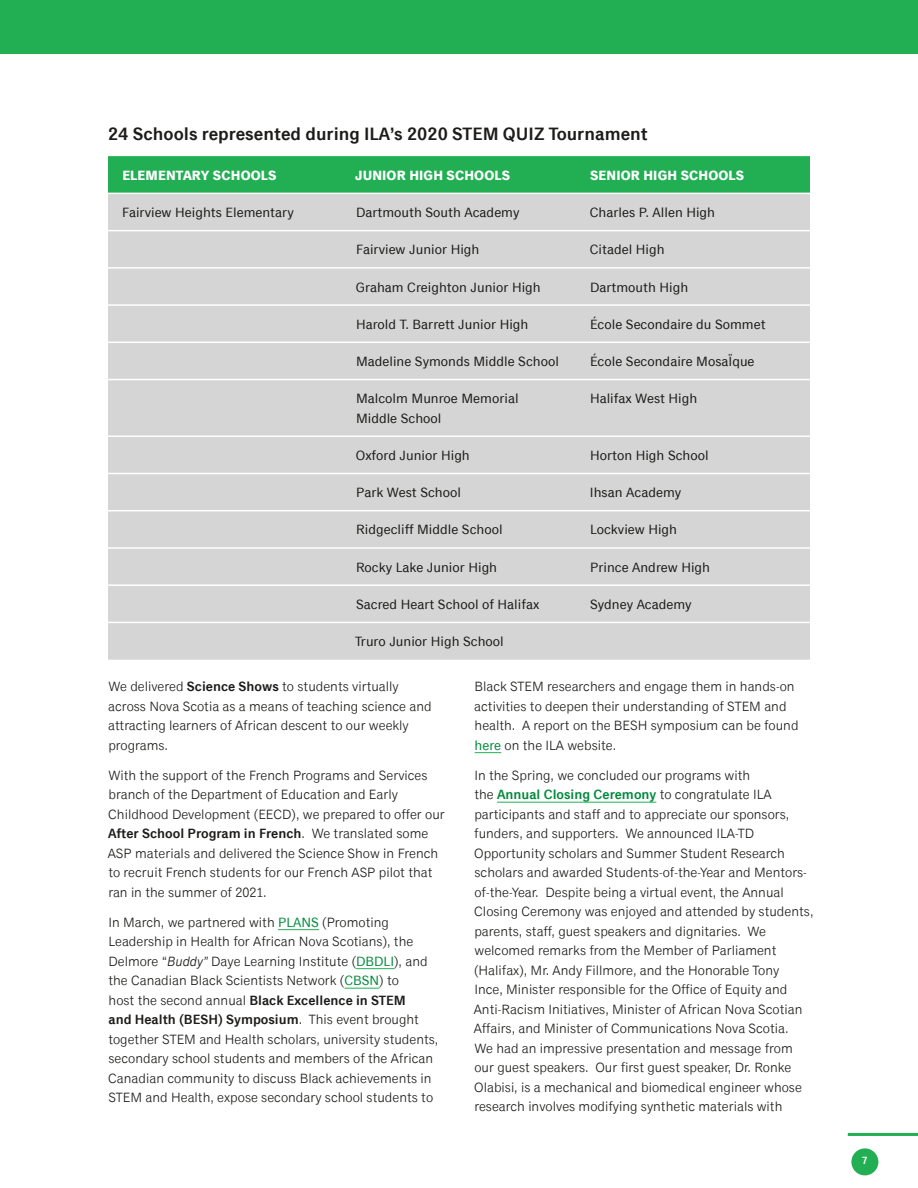
<style>
.page{position:relative;width:918px;height:1188px;background:#fff}
.page>*{position:absolute;margin:0;border:0;box-sizing:border-box;transform-origin:0 0}
._05_Did_you_know{font:600 18px "Classic Grotesque Pro";color:#1d1c1a}
._03_Body_type{font:13.5px/19.5px "Classic Grotesque Pro";color:#1d1c1a}
._03_Body_type-2{font:13.5px/19.5px "Classic Grotesque Pro";color:#1d1c1a}
._03_Body_type-3{font:700 13.5px "Classic Grotesque Pro";letter-spacing:.01em;color:#fff}
.t1{font:600 10.5px "Classic Grotesque Pro";color:#fff}
.s1{font-weight:600}
.s2{color:#008b3b}
.s3{font-style:italic}
.s4{font-weight:600;color:#008b3b}
</style>
<div class="page">
<div style="left:0;top:0;width:918px;height:54px;background:#22af54"></div>
<div style="left:108px;top:156px;width:702px;height:37px;background:#22af54"></div>
<div style="left:108px;top:194px;width:702px;height:466px;background:#d5d5d5"></div>
<hr style="left:108px;top:230px;width:234px;height:1px;background:#fff">
<hr style="left:342px;top:230px;width:234px;height:1px;background:#fff">
<hr style="left:576px;top:230px;width:234px;height:1px;background:#fff">
<hr style="left:108px;top:267px;width:234px;height:2px;background:#fff">
<hr style="left:342px;top:267px;width:234px;height:2px;background:#fff">
<hr style="left:576px;top:267px;width:234px;height:2px;background:#fff">
<hr style="left:108px;top:304px;width:234px;height:2px;background:#fff">
<hr style="left:342px;top:304px;width:234px;height:2px;background:#fff">
<hr style="left:576px;top:304px;width:234px;height:2px;background:#fff">
<hr style="left:108px;top:342px;width:234px;height:1px;background:#fff">
<hr style="left:342px;top:342px;width:234px;height:1px;background:#fff">
<hr style="left:576px;top:342px;width:234px;height:1px;background:#fff">
<hr style="left:108px;top:379px;width:234px;height:1px;background:#fff">
<hr style="left:342px;top:379px;width:234px;height:1px;background:#fff">
<hr style="left:576px;top:379px;width:234px;height:1px;background:#fff">
<hr style="left:108px;top:436px;width:234px;height:1px;background:#fff">
<hr style="left:342px;top:436px;width:234px;height:1px;background:#fff">
<hr style="left:576px;top:436px;width:234px;height:1px;background:#fff">
<hr style="left:108px;top:473px;width:234px;height:1px;background:#fff">
<hr style="left:342px;top:473px;width:234px;height:1px;background:#fff">
<hr style="left:576px;top:473px;width:234px;height:1px;background:#fff">
<hr style="left:108px;top:510px;width:234px;height:1px;background:#fff">
<hr style="left:342px;top:510px;width:234px;height:1px;background:#fff">
<hr style="left:576px;top:510px;width:234px;height:1px;background:#fff">
<hr style="left:108px;top:547px;width:234px;height:2px;background:#fff">
<hr style="left:342px;top:547px;width:234px;height:2px;background:#fff">
<hr style="left:576px;top:547px;width:234px;height:2px;background:#fff">
<hr style="left:108px;top:584px;width:234px;height:2px;background:#fff">
<hr style="left:342px;top:584px;width:234px;height:2px;background:#fff">
<hr style="left:576px;top:584px;width:234px;height:2px;background:#fff">
<hr style="left:108px;top:622px;width:234px;height:1px;background:#fff">
<hr style="left:342px;top:622px;width:234px;height:1px;background:#fff">
<hr style="left:576px;top:622px;width:234px;height:1px;background:#fff">
<hr style="left:278px;top:929px;width:41px;height:1px;background:#22af54">
<hr style="left:356px;top:968px;width:38px;height:1px;background:#22af54">
<hr style="left:344px;top:988px;width:35px;height:1px;background:#22af54">
<svg style="left:475px;top:752px;width:26px;height:1px"></svg>
<hr style="left:497px;top:802px;width:159px;height:1px;background:#22af54">
<div style="left:851px;top:1148px;width:27px;height:27px;background:#22af54;border-radius:50%"></div>
<hr style="left:848px;top:1133px;width:70px;height:3px;background:#22af54">
<p class="_05_Did_you_know" style="left:108px;top:122px;width:541px">24 Schools represented during ILA’s 2020 STEM QUIZ Tournament</p>
<p class="_03_Body_type-3" style="left:122px;top:167px;width:156px">ELEMENTARY SCHOOLS</p>
<p class="_03_Body_type-3" style="left:355px;top:167px;width:157px">JUNIOR HIGH SCHOOLS</p>
<p class="_03_Body_type-3" style="left:590px;top:167px;width:156px">SENIOR HIGH SCHOOLS</p>
<p class="_03_Body_type-2" style="left:122px;top:203px;width:173px">Fairview Heights Elementary</p>
<p class="_03_Body_type-2" style="left:356px;top:203px;width:165px">Dartmouth South Academy</p>
<p class="_03_Body_type-2" style="left:590px;top:203px;width:127px">Charles P. Allen High</p>
<p class="_03_Body_type-2" style="left:356px;top:240px;width:125px">Fairview Junior High</p>
<p class="_03_Body_type-2" style="left:590px;top:240px;width:76px">Citadel High</p>
<p class="_03_Body_type-2" style="left:356px;top:277px;width:186px">Graham Creighton Junior High</p>
<p class="_03_Body_type-2" style="left:590px;top:277px;width:100px">Dartmouth High</p>
<p class="_03_Body_type-2" style="left:356px;top:315px;width:174px">Harold T. Barrett Junior High</p>
<p class="_03_Body_type-2" style="left:590px;top:315px;width:177px">École Secondaire du Sommet</p>
<p class="_03_Body_type-2" style="left:356px;top:352px;width:205px">Madeline Symonds Middle School</p>
<p class="_03_Body_type-2" style="left:590px;top:352px;width:166px">École Secondaire MosaÏque</p>
<p class="_03_Body_type-2" style="left:356px;top:389px;width:164px">Malcolm Munroe Memorial<br>Middle School</p>
<p class="_03_Body_type-2" style="left:590px;top:389px;width:109px">Halifax West High</p>
<p class="_03_Body_type-2" style="left:356px;top:446px;width:116px">Oxford Junior High</p>
<p class="_03_Body_type-2" style="left:590px;top:446px;width:120px">Horton High School</p>
<p class="_03_Body_type-2" style="left:356px;top:483px;width:107px">Park West School</p>
<p class="_03_Body_type-2" style="left:590px;top:483px;width:93px">Ihsan Academy</p>
<p class="_03_Body_type-2" style="left:356px;top:520px;width:148px">Ridgecliff Middle School</p>
<p class="_03_Body_type-2" style="left:590px;top:520px;width:89px">Lockview High</p>
<p class="_03_Body_type-2" style="left:356px;top:557px;width:143px">Rocky Lake Junior High</p>
<p class="_03_Body_type-2" style="left:590px;top:557px;width:122px">Prince Andrew High</p>
<p class="_03_Body_type-2" style="left:356px;top:595px;width:185px">Sacred Heart School of Halifax</p>
<p class="_03_Body_type-2" style="left:590px;top:595px;width:103px">Sydney Academy</p>
<p class="_03_Body_type-2" style="left:355px;top:632px;width:150px">Truro Junior High School</p>
<p class="_03_Body_type" style="left:108px;top:677px;width:325px">We delivered <span class="s1">Science Shows</span> to students virtually across Nova Scotia as a means of teaching science and attracting learners of African descent to our weekly programs.</p>
<p class="_03_Body_type" style="left:108px;top:765px;width:339px">With the support of the French Programs and Services branch of the Department of Education and Early Childhood Development (EECD), we prepared to offer our <span class="s1">After School Program in French</span>. We translated some ASP materials and delivered the Science Show in French to recruit French students for our French ASP pilot that ran in the summer of 2021.</p>
<p class="_03_Body_type" style="left:108px;top:912px;width:332px">In March, we partnered with <span class="s2">PLANS</span> (Promoting Leadership in Health for African Nova Scotians), the Delmore “<span class="s3">Buddy”</span> Daye Learning Institute (<span class="s2">DBDLI</span>), and the Canadian Black Scientists Network (<span class="s2">CBSN</span>) to<br>host the second annual <span class="s1">Black Excellence in STEM<br>and Health (BESH) Symposium</span>. This event brought together STEM and Health scholars, university students, secondary school students and members of the African Canadian community to discuss Black achievements in STEM and Health, expose secondary school students to</p>
<p class="_03_Body_type" style="left:474px;top:677px;width:326px">Black STEM researchers and engage them in hands-on activities to deepen their understanding of STEM and health. A report on the BESH symposium can be found <span class="s2">here</span> on the ILA website.</p>
<p class="_03_Body_type" style="left:474px;top:765px;width:341px">In the Spring, we concluded our programs with<br>the <span class="s4">Annual Closing Ceremony</span> to congratulate ILA participants and staff and to appreciate our sponsors, funders, and supporters. We announced ILA-TD Opportunity scholars and Summer Student Research scholars and awarded Students-of-the-Year and Mentors&shy;of-the-Year. Despite being a virtual event, the Annual Closing Ceremony was enjoyed and attended by students, parents, staff, guest speakers and dignitaries. We welcomed remarks from the Member of Parliament (Halifax), Mr. Andy Fillmore, and the Honorable Tony<br>Ince, Minister responsible for the Office of Equity and Anti-Racism Initiatives, Minister of African Nova Scotian Affairs, and Minister of Communications Nova Scotia.<br>We had an impressive presentation and message from our guest speakers. Our first guest speaker, Dr. Ronke Olabisi, is a mechanical and biomedical engineer whose research involves modifying synthetic materials with</p>
<p class="t1" style="left:862px;top:1154px;width:7px">7</p>
</div>
